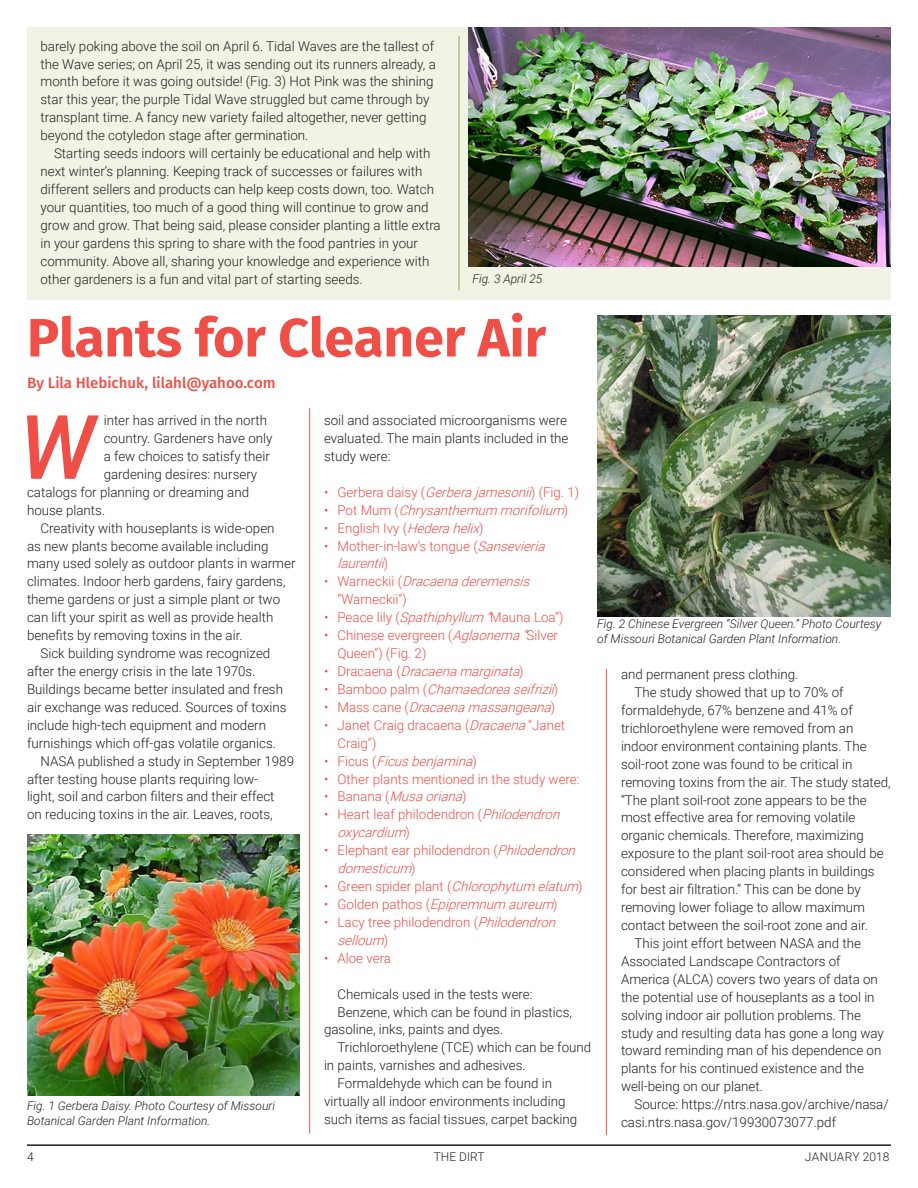
<style>
.page{position:relative;width:918px;height:1188px;background:#fff}
.page>*{position:absolute;margin:0;border:0;box-sizing:border-box;transform-origin:0 0}
.Body_Text{font:italic 500 89.1px "Roboto";color:#ef4f47}
.Body_Text-2{font:700 54px "Fira Sans OT";color:#ef4f47}
.Body_Text-3{font:15px "Fira Sans OT Medium";color:#ef4f47}
.Body_Text-4{font:300 13.5px/17.9px "Roboto";color:#231f20}
.t1{font:300 13.5px/18px "Roboto";color:#ef4f47}
.t2{font:italic 300 13.5px "Roboto";color:#ef4f47}
.Photo_Cpation{font:italic 300 12px/15px "Roboto";color:#231f20}
.t3{font:300 12px "Roboto";letter-spacing:.025em;color:#231f20}
.t4{font:300 12px "Roboto";color:#231f20}
.s1{font-style:italic}
.s2{font-style:normal}
</style>
<div class="page">
<hr style="left:27px;top:1144px;width:864px;height:2px;background:#231f20">
<div style="left:27px;top:27px;width:864px;height:272px;background:#f1f3e5"></div>
<img style="left:469px;top:27px;width:422px;height:240px">
<img style="left:27px;top:834px;width:272px;height:262px">
<img style="left:597px;top:315px;width:294px;height:301px">
<hr style="left:459px;top:36px;width:1px;height:254px;background:#94a73a">
<hr style="left:309px;top:408px;width:1px;height:725px;background:#ef4f47">
<hr style="left:606px;top:669px;width:1px;height:466px;background:#ef4f47">
<p class="Body_Text-4" style="left:40px;top:36px;width:397px">barely poking above the soil on April 6. Tidal Waves are the tallest of the Wave series; on April 25, it was sending out its runners already, a month before it was going outside! (Fig. 3) Hot Pink was the shining star this year; the purple Tidal Wave struggled but came through by transplant time. A fancy new variety failed altogether, never getting beyond the cotyledon stage after germination.</p>
<p class="Body_Text-4" style="left:40px;top:144px;width:402px;text-indent:14px">Starting seeds indoors will certainly be educational and help with next winter’s planning. Keeping track of successes or failures with different sellers and products can help keep costs down, too. Watch your quantities, too much of a good thing will continue to grow and grow and grow. That being said, please consider planting a little extra in your gardens this spring to share with the food pantries in your community. Above all, sharing your knowledge and experience with other gardeners is a fun and vital part of starting seeds.</p>
<p class="Photo_Cpation" style="left:472px;top:270px;width:71px">Fig. 3 April 25</p>
<p class="Body_Text-2" style="left:27px;top:300px;width:520px">Plants for Cleaner Air</p>
<p class="Body_Text-3" style="left:27px;top:372px;width:250px">By Lila Hlebichuk, lilahl@yahoo.com</p>
<p class="Body_Text" style="left:19px;top:385px;width:77px">W</p>
<p class="Body_Text-4" style="left:104px;top:411px;width:165px">inter has arrived in the north</p>
<p class="Body_Text-4" style="left:104px;top:429px;width:170px">country. Gardeners have only</p>
<p class="Body_Text-4" style="left:104px;top:447px;width:168px">a few choices to satisfy their</p>
<p class="Body_Text-4" style="left:104px;top:465px;width:155px">gardening desires: nursery</p>
<p class="Body_Text-4" style="left:27px;top:483px;width:224px">catalogs for planning or dreaming and</p>
<p class="Body_Text-4" style="left:27px;top:500px;width:80px">house plants.</p>
<p class="Body_Text-4" style="left:27px;top:518px;width:270px;text-indent:14px">Creativity with houseplants is wide-open<br>as new plants become available including many used solely as outdoor plants in warmer climates. Indoor herb gardens, fairy gardens, theme gardens or just a simple plant or two can lift your spirit as well as provide health benefits by removing toxins in the air.</p>
<p class="Body_Text-4" style="left:27px;top:644px;width:261px;text-indent:14px">Sick building syndrome was recognized after the energy crisis in the late 1970s.<br>Buildings became better insulated and fresh air exchange was reduced. Sources of toxins include high-tech equipment and modern furnishings which off-gas volatile organics.</p>
<p class="Body_Text-4" style="left:27px;top:751px;width:269px;text-indent:14px">NASA published a study in September 1989 after testing house plants requiring low-<br>light, soil and carbon filters and their effect<br>on reducing toxins in the air. Leaves, roots,</p>
<p class="Photo_Cpation" style="left:27px;top:1098px;width:250px">Fig. 1 Gerbera Daisy. Photo Courtesy of Missouri<br>Botanical Garden Plant Information.</p>
<p class="Body_Text-4" style="left:324px;top:411px;width:246px;text-align:justify">soil and associated microorganisms were evaluated. The main plants included in the study were:</p>
<p class="t1" style="left:324px;top:482px;width:257px">• Gerbera daisy (<span class="s1">Gerberajamesonii</span>) (Fig. 1)</p>
<p class="t2" style="left:324px;top:500px;width:246px"><span class="s2">• P o t M u m (</span> Chrysanthemum morifolium<span class="s2">)</span></p>
<p class="t1" style="left:324px;top:518px;width:161px">• E n g l i s h I v y ( <span class="s1">Hederahelix</span>)</p>
<p class="t1" style="left:338px;top:536px;width:213px;text-indent:-14px">• Mother-in-law’s tongue (<span class="s1">Sansevieria laurentii</span>)</p>
<p class="t1" style="left:338px;top:572px;width:198px;text-indent:-14px">• W a r n e c k i i ( <span class="s1">Dracaenaderemensis </span>“Warneckii”)</p>
<p class="t1" style="left:324px;top:608px;width:241px">• Peace lily (<span class="s1">Spathiphyllum “</span>Mauna Loa”)</p>
<p class="t1" style="left:338px;top:626px;width:222px;text-indent:-14px">• Chinese evergreen (<span class="s1">Aglaonema“</span>Silver<br>Queen”) (Fig. 2)</p>
<p class="t2" style="left:324px;top:662px;width:202px"><span class="s2">• D r a c a e n a (</span> Dracaenamarginata<span class="s2">)</span></p>
<p class="t2" style="left:324px;top:680px;width:236px"><span class="s2">• B a m b o o p a l m (</span> Chamaedoreaseifrizii<span class="s2">)</span></p>
<p class="t2" style="left:324px;top:698px;width:233px"><span class="s2">• M a s s c a n e (</span> Dracaenamassangeana<span class="s2">)</span></p>
<p class="t1" style="left:338px;top:715px;width:229px;text-indent:-14px">• Janet Craig dracaena (<span class="s1">Dracaena</span>“Janet<br>Craig”)</p>
<p class="t2" style="left:324px;top:751px;width:155px"><span class="s2">• F i c u s (</span> Ficusbenjamina<span class="s2">)</span></p>
<p class="t1" style="left:324px;top:769px;width:257px">• Other plants mentioned in the study were:</p>
<p class="t2" style="left:324px;top:787px;width:144px"><span class="s2">• B a n a n a (</span> Musaoriana<span class="s2">)</span></p>
<p class="t1" style="left:338px;top:805px;width:228px;text-indent:-14px">• Heart leaf philodendron (<span class="s1">Philodendron oxycardium</span>)</p>
<p class="t1" style="left:338px;top:841px;width:244px;text-indent:-14px">• Elephant ear philodendron (<span class="s1">Philodendron domesticum</span>)</p>
<p class="t1" style="left:324px;top:877px;width:260px">• G r e e n s p i d e r p l a n t ( <span class="s1">Chlorophytum elatum</span>)</p>
<p class="t2" style="left:324px;top:895px;width:236px"><span class="s2">• G o l d e n p a t h o s (</span> Epipremnum aureum<span class="s2">)</span></p>
<p class="t1" style="left:338px;top:913px;width:224px;text-indent:-14px">• Lacy tree philodendron (<span class="s1">Philodendron selloum</span>)</p>
<p class="t1" style="left:324px;top:948px;width:69px">• Aloe vera</p>
<p class="Body_Text-4" style="left:338px;top:984px;width:197px">Chemicals used in the tests were:</p>
<p class="Body_Text-4" style="left:324px;top:1002px;width:250px;text-indent:14px">Benzene, which can be found in plastics, gasoline, inks, paints and dyes.</p>
<p class="Body_Text-4" style="left:324px;top:1038px;width:269px;text-indent:14px">Trichloroethylene (TCE) which can be found in paints, varnishes and adhesives.</p>
<p class="Body_Text-4" style="left:324px;top:1074px;width:255px;text-indent:14px">Formaldehyde which can be found in virtually all indoor environments including such items as facial tissues, carpet backing</p>
<p class="Photo_Cpation" style="left:597px;top:616px;width:286px">Fig. 2 Chinese Evergreen “Silver Queen.” Photo Courtesy of Missouri Botanical Garden Plant Information.</p>
<p class="Body_Text-4" style="left:621px;top:665px;width:179px">and permanent press clothing.</p>
<p class="Body_Text-4" style="left:621px;top:683px;width:271px;text-indent:14px">The study showed that up to 70% of formaldehyde, 67% benzene and 41% of trichloroethylene were removed from an indoor environment containing plants. The soil-root zone was found to be critical in removing toxins from the air. The study stated, “The plant soil-root zone appears to be the most effective area for removing volatile organic chemicals. Therefore, maximizing exposure to the plant soil-root area should be considered when placing plants in buildings for best air filtration.” This can be done by removing lower foliage to allow maximum contact between the soil-root zone and air.</p>
<p class="Body_Text-4" style="left:621px;top:934px;width:264px;text-indent:14px">This joint effort between NASA and the Associated Landscape Contractors of America (ALCA) covers two years of data on the potential use of houseplants as a tool in solving indoor air pollution problems. The study and resulting data has gone a long way toward reminding man of his dependence on plants for his continued existence and the well-being on our planet.</p>
<p class="Body_Text-4" style="left:621px;top:1095px;width:269px;text-indent:14px">Source: https://ntrs.nasa.gov/archive/nasa/ casi.ntrs.nasa.gov/19930073077.pdf</p>
<p class="t4" style="left:27px;top:1149px;width:8px">4</p>
<p class="t4" style="left:434px;top:1149px;width:52px">THE DIRT</p>
<p class="t3" style="left:805px;top:1149px;width:86px">JANUARY 2018</p>
</div>
